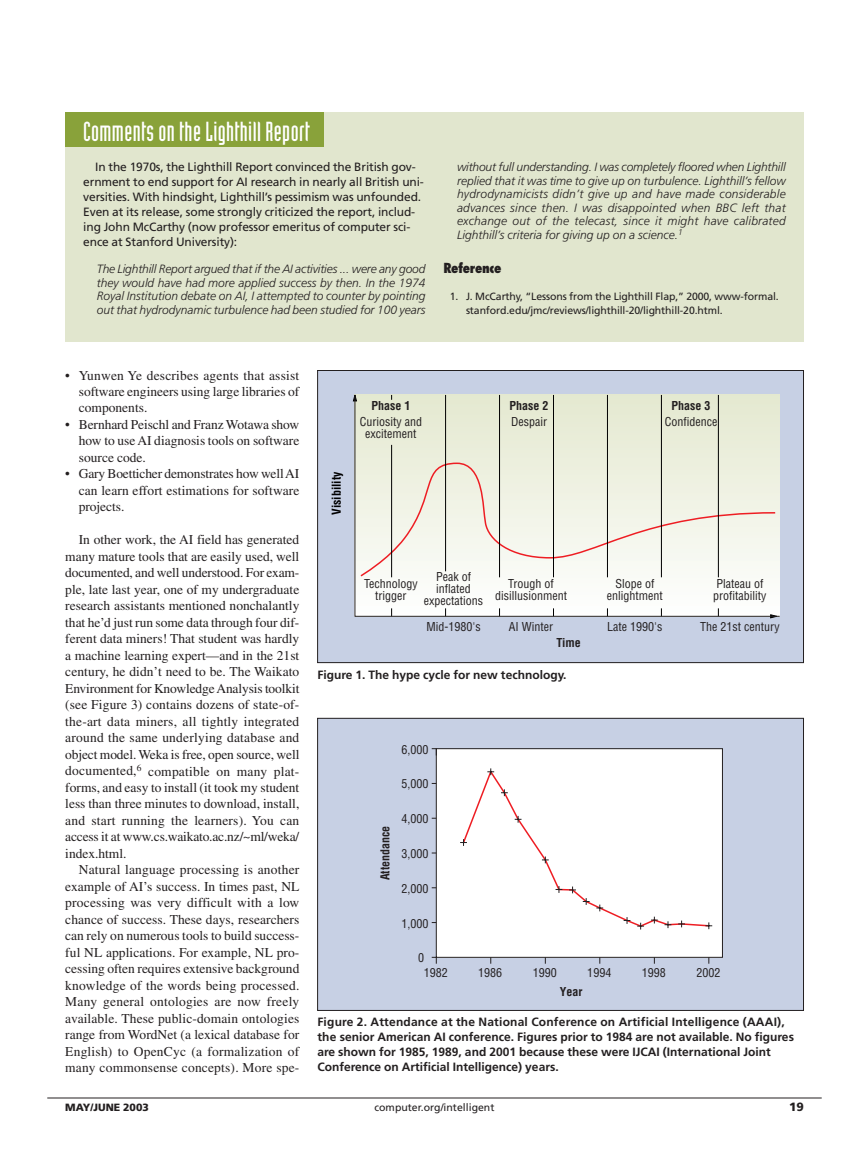
<style>
.page{position:relative;width:851px;height:1161px;background:#fff}
.page>*{position:absolute;margin:0;border:0;box-sizing:border-box;transform-origin:0 0}
.t1{font:27px "Industria Solid";letter-spacing:.015em;color:#fff}
.t2{font:13.5px/16.5px "Times";color:#231f20;text-align:justify}
.t3{font:800 condensed 13.5px "Futura";letter-spacing:-.03em;color:#231f20}
.t4{font:italic 300 12px/13.5px "Frutiger";color:#231f20;text-align:justify}
.t5{font:12px/15px "Frutiger";letter-spacing:-.01em;color:#231f20}
.t6{font:700 12px/15px "Frutiger";color:#231f20}
.t7{font:condensed 12px/12px "Helvetica";color:#231f20;text-align:center}
.t8{font:700 condensed 12px "Helvetica";color:#231f20}
.t9{font:700 condensed 12px "Helvetica";color:#000}
.t10{font:900 12px "Frutiger";color:#231f20}
.t11{font:10.5px/13.5px "Frutiger";letter-spacing:-.01em;color:#231f20}
.t12{font:900 10.5px "Frutiger";color:#231f20}
</style>
<div class="page">
<hr style="left:47px;top:1098px;width:774px;height:1px;background:#231f20">
<div style="left:65px;top:113px;width:738px;height:229px;background:#e1e6ce"></div>
<div style="left:65px;top:113px;width:259px;height:34px;background:#89a23a"></div>
<div style="left:317px;top:370px;width:486px;height:293px;background:#c7d0e4"></div>
<svg style="left:354px;top:395px;width:426px;height:222px;background:#ecece0"></svg>
<div style="left:317px;top:370px;width:486px;height:293px;border:1px solid #231f20"></div>
<div style="left:317px;top:718px;width:486px;height:292px;background:#c7d0e4"></div>
<svg style="left:431px;top:748px;width:291px;height:210px;background:#f4f4f5"></svg>
<svg style="left:431px;top:748px;width:6px;height:7px"></svg>
<div style="left:461px;top:769px;width:249px;height:159px;background:#fff"></div>
<svg style="left:460px;top:839px;width:7px;height:7px"></svg>
<svg style="left:487px;top:768px;width:7px;height:7px"></svg>
<svg style="left:501px;top:789px;width:6px;height:7px"></svg>
<svg style="left:514px;top:816px;width:7px;height:7px"></svg>
<svg style="left:542px;top:857px;width:6px;height:6px"></svg>
<svg style="left:555px;top:886px;width:7px;height:7px"></svg>
<svg style="left:569px;top:887px;width:7px;height:6px"></svg>
<svg style="left:582px;top:898px;width:7px;height:7px"></svg>
<svg style="left:596px;top:905px;width:7px;height:6px"></svg>
<svg style="left:623px;top:917px;width:7px;height:7px"></svg>
<svg style="left:637px;top:923px;width:7px;height:7px"></svg>
<svg style="left:651px;top:917px;width:6px;height:6px"></svg>
<svg style="left:664px;top:921px;width:7px;height:7px"></svg>
<svg style="left:678px;top:921px;width:7px;height:6px"></svg>
<svg style="left:705px;top:922px;width:7px;height:7px"></svg>
<div style="left:317px;top:718px;width:486px;height:293px;border:1px solid #231f20"></div>
<h1 class="t1" style="left:83px;top:121px;width:228px">Comments on the Lighthill Report</h1>
<p class="t5" style="left:83px;top:160px;width:342px;text-indent:12px">In the 1970s, the Lighthill Report convinced the British gov&shy;ernment to end support for AI research in nearly all British uni&shy;versities. With hindsight, Lighthill’s pessimism was unfounded.<br>Even at its release, some strongly criticized the report, includ&shy;ing John McCarthy (now professor emeritus of computer sci&shy;ence at Stanford University):</p>
<p class="t4" style="left:97px;top:263px;width:330px">The Lighthill Report argued that if the AI activities ... were any good they would have had more applied success by then. In the 1974<br>Royal Institution debate on AI, I attempted to counter by pointing out that hydrodynamic turbulence had been studied for 100 years</p>
<p class="t4" style="left:457px;top:161px;width:330px">without full understanding. I was completely floored when Lighthill replied that it was time to give up on turbulence. Lighthill’s fellow hydrodynamicists didn’t give up and have made considerable advances since then. I was disappointed when BBC left that exchange out of the telecast, since it might have calibrated Lighthill’s criteria for giving up on a science.<sup>1</sup></p>
<p class="t3" style="left:443px;top:262px;width:59px">Reference</p>
<p class="t11" style="left:466px;top:290px;width:314px;text-indent:-16px">1. J. McCarthy, “Lessons from the Lighthill Flap,” 2000, www-formal. stanford.edu/jmc/reviews/lighthill-20/lighthill-20.html.</p>
<p class="t2" style="left:79px;top:368px;width:222px;text-indent:-14px">• Yunwen Ye describes agents that assist software engineers using large libraries of components.</p>
<p class="t2" style="left:79px;top:417px;width:222px;text-indent:-14px">• Bernhard Peischl and Franz Wotawa show how to use AI diagnosis tools on software source code.</p>
<p class="t2" style="left:79px;top:467px;width:222px;text-indent:-14px">• Gary Boetticher demonstrates how well AI can learn effort estimations for software projects.</p>
<p class="t2" style="left:65px;top:533px;width:236px;text-indent:14px">In other work, the AI field has generated many mature tools that are easily used, well documented, and well understood. For exam&shy;ple, late last year, one of my undergraduate research assistants mentioned nonchalantly that he’d just run some data through four dif&shy;ferent data miners! That student was hardly a machine learning expert—and in the 21st century, he didn’t need to be. The Waikato Environment for Knowledge Analysis toolkit (see Figure 3) contains dozens of state-of&shy;the-art data miners, all tightly integrated around the same underlying database and object model. Weka is free, open source, well documented,<sup>6</sup> compatible on many plat&shy;forms, and easy to install (it took my student less than three minutes to download, install, and start running the learners). You can access it at www.cs.waikato.ac.nz/~ml/weka/ index.html.</p>
<p class="t2" style="left:65px;top:863px;width:236px;text-indent:14px">Natural language processing is another example of AI’s success. In times past, NL processing was very difficult with a low chance of success. These days, researchers can rely on numerous tools to build success&shy;ful NL applications. For example, NL pro&shy;cessing often requires extensive background knowledge of the words being processed.<br>Many general ontologies are now freely available. These public-domain ontologies range from WordNet (a lexical database for English) to OpenCyc (a formalization of many commonsense concepts). More spe-</p>
<p class="t12" style="left:65px;top:1103px;width:85px">MAY/JUNE 2003</p>
<p class="t11" style="left:374px;top:1101px;width:121px">computer.org/intelligent</p>
<p class="t10" style="left:789px;top:1102px;width:16px">19</p>
<p class="t8" style="left:509px;top:401px;width:40px">Phase 2</p>
<p class="t7" style="left:511px;top:417px;width:37px">Despair</p>
<p class="t8" style="left:671px;top:401px;width:40px">Phase 3</p>
<p class="t7" style="left:664px;top:417px;width:54px">Confidence</p>
<p class="t8" style="left:371px;top:401px;width:40px">Phase 1</p>
<p class="t7" style="left:360px;top:417px;width:64px">Curiosity and excitement</p>
<p class="t9" style="left:332px;top:515px;width:45px;rotate:-90deg">Visibility</p>
<p class="t7" style="left:364px;top:579px;width:55px">Technology trigger</p>
<p class="t7" style="left:424px;top:572px;width:61px">Peak of inflated expectations</p>
<p class="t7" style="left:495px;top:579px;width:73px">Trough of disillusionment</p>
<p class="t7" style="left:607px;top:579px;width:57px">Slope of enlightment</p>
<p class="t7" style="left:713px;top:579px;width:55px;text-align:left">Plateau of profitability</p>
<p class="t7" style="left:426px;top:622px;width:56px">Mid-1980's</p>
<p class="t7" style="left:509px;top:622px;width:46px">AI Winter</p>
<p class="t7" style="left:607px;top:622px;width:57px">Late 1990's</p>
<p class="t7" style="left:700px;top:622px;width:81px">The 21st century</p>
<p class="t8" style="left:556px;top:638px;width:26px">Time</p>
<p class="t6" style="left:317px;top:668px;width:251px">Figure 1. The hype cycle for new technology.</p>
<p class="t7" style="left:401px;top:744px;width:28px">6,000</p>
<p class="t7" style="left:401px;top:779px;width:28px">5,000</p>
<p class="t7" style="left:401px;top:814px;width:28px">4,000</p>
<p class="t8" style="left:380px;top:880px;width:56px;rotate:-90deg">Attendance</p>
<p class="t7" style="left:401px;top:849px;width:28px">3,000</p>
<p class="t7" style="left:401px;top:883px;width:28px">2,000</p>
<p class="t7" style="left:401px;top:918px;width:28px">1,000</p>
<p class="t7" style="left:418px;top:953px;width:7px">0</p>
<p class="t7" style="left:424px;top:968px;width:25px">1982</p>
<p class="t7" style="left:478px;top:968px;width:25px">1986</p>
<p class="t7" style="left:533px;top:968px;width:25px">1990</p>
<p class="t7" style="left:587px;top:968px;width:25px">1994</p>
<p class="t7" style="left:642px;top:968px;width:25px">1998</p>
<p class="t7" style="left:696px;top:968px;width:25px">2002</p>
<p class="t8" style="left:559px;top:987px;width:24px">Year</p>
<p class="t6" style="left:317px;top:1016px;width:478px">Figure 2. Attendance at the National Conference on Artificial Intelligence (AAAI), the senior American AI conference. Figures prior to 1984 are not available. No figures are shown for 1985, 1989, and 2001 because these were IJCAI (International Joint Conference on Artificial Intelligence) years.</p>
</div>
